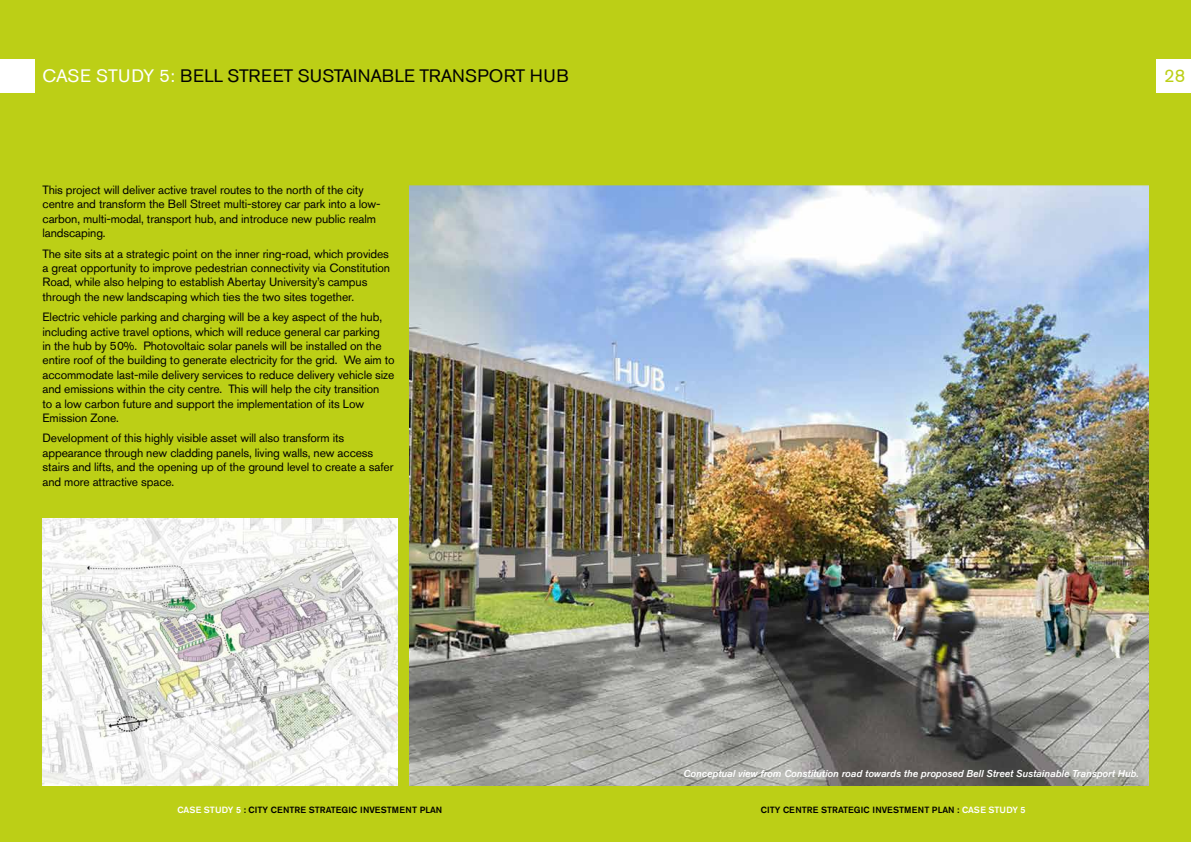
<style>
.page{position:relative;width:1191px;height:842px;background:#bccf16}
.page>*{position:absolute;margin:0;border:0;box-sizing:border-box;transform-origin:0 0}
.t1{font:18px "Akzidenz Grotesk Std";letter-spacing:-.01em;color:#020203}
.t2{font:18px "Akzidenz Grotesk Std";color:#bccf16}
.t3{font:12px/14.4px "Akzidenz Grotesk Std";letter-spacing:-.01em;color:#000}
.t4{font:italic 500 10px "Akzidenz Grotesk Std";color:#fff}
.t5{font:500 9px "Akzidenz Grotesk Std";color:#000}
.s1{color:#fff}
</style>
<div class="page">
<div style="left:0;top:60px;width:34px;height:33px;background:#fff"></div>
<div style="left:1157px;top:60px;width:34px;height:33px;background:#fff"></div>
<img style="left:409px;top:185px;width:739px;height:600px">
<img style="left:43px;top:519px;width:355px;height:266px">
<h1 class="t1" style="left:43px;top:65px;width:528px"><span class="s1">CASE STUDY 5:</span> BELL STREET SUSTAINABLE TRANSPORT HUB</h1>
<p class="t3" style="left:43px;top:183px;width:339px">This project will deliver active travel routes to the north of the city centre and transform the Bell Street multi-storey car park into a low&shy;carbon, multi-modal, transport hub, and introduce new public realm landscaping.</p>
<p class="t3" style="left:43px;top:246px;width:349px">The site sits at a strategic point on the inner ring-road, which provides a great opportunity to improve pedestrian connectivity via Constitution Road, while also helping to establish Abertay University’s campus through the new landscaping which ties the two sites together.</p>
<p class="t3" style="left:43px;top:310px;width:354px">Electric vehicle parking and charging will be a key aspect of the hub, including active travel options, which will reduce general car parking<br>in the hub by 50%. Photovoltaic solar panels will be installed on the entire roof of the building to generate electricity for the grid. We aim to accommodate last-mile delivery services to reduce delivery vehicle size and emissions within the city centre. This will help the city transition<br>to a low carbon future and support the implementation of its Low Emission Zone.</p>
<p class="t3" style="left:43px;top:431px;width:352px">Development of this highly visible asset will also transform its appearance through new cladding panels, living walls, new access stairs and lifts, and the opening up of the ground level to create a safer and more attractive space.</p>
<h1 class="t2" style="left:1164px;top:65px;width:23px">28</h1>
<p class="t4" style="left:683px;top:767px;width:457px">Conceptual view from Constitution road towards the proposed Bell Street Sustainable Transport Hub.</p>
<p class="t5" style="left:177px;top:805px;width:266px"><span class="s1">CASE STUDY 5</span> : CITY CENTRE STRATEGIC INVESTMENT PLAN</p>
<p class="t5" style="left:761px;top:805px;width:266px">CITY CENTRE STRATEGIC INVESTMENT PLAN : <span class="s1">CASE STUDY 5</span></p>
</div>
